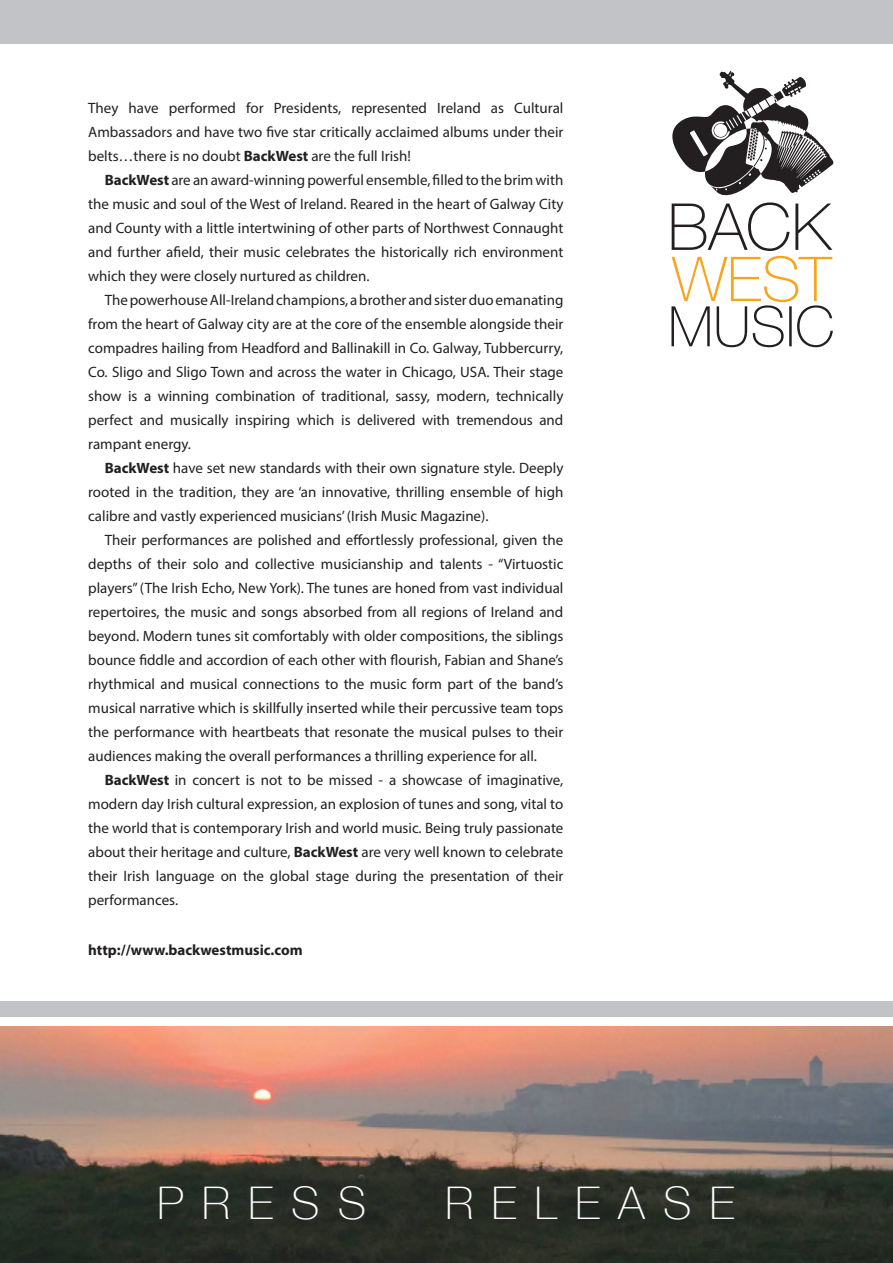
<style>
.page{position:relative;width:893px;height:1263px;background:#fff}
.page>*{position:absolute;margin:0;border:0;box-sizing:border-box;transform-origin:0 0}
.t1{font:100 45px "Helvetica Neue";letter-spacing:.4em;color:#fff}
.t2{font:15px/24px "Myriad Pro";color:#231f20;text-align:justify}
.t3{font:700 15px "Myriad Pro";color:#231f20}
.s1{font-weight:700}
</style>
<div class="page">
<svg style="left:671px;top:71px;width:163px;height:276px"></svg>
<img style="left:0;top:1027px;width:893px;height:236px">
<div style="left:0;top:0;width:893px;height:43px;background:#c2c3c6"></div>
<div style="left:0;top:1001px;width:893px;height:16px;background:#c2c3c6"></div>
<p class="t2" style="left:88px;top:96px;width:477px">They have performed for Presidents, represented Ireland as Cultural Ambassadors and have two five star critically acclaimed albums under their belts…there is no doubt <span class="s1">BackWest</span> are the full Irish!</p>
<p class="t2" style="left:88px;top:168px;width:477px;text-indent:16px"><span class="s1">BackWest</span> are an award-winning powerful ensemble, filled to the brim with the music and soul of the West of Ireland. Reared in the heart of Galway City and County with a little intertwining of other parts of Northwest Connaught and further afield, their music celebrates the historically rich environment which they were closely nurtured as children.</p>
<p class="t2" style="left:88px;top:288px;width:477px;text-indent:16px">The powerhouse All-Ireland champions, a brother and sister duo emanating from the heart of Galway city are at the core of the ensemble alongside their compadres hailing from Headford and Ballinakill in Co. Galway, Tubbercurry, Co. Sligo and Sligo Town and across the water in Chicago, USA. Their stage show is a winning combination of traditional, sassy, modern, technically perfect and musically inspiring which is delivered with tremendous and rampant energy.</p>
<p class="t2" style="left:88px;top:456px;width:477px;text-indent:16px"><span class="s1">BackWest</span> have set new standards with their own signature style. Deeply rooted in the tradition, they are ‘an innovative, thrilling ensemble of high calibre and vastly experienced musicians’ (Irish Music Magazine).</p>
<p class="t2" style="left:88px;top:528px;width:477px;text-indent:16px">Their performances are polished and effortlessly professional, given the depths of their solo and collective musicianship and talents - “Virtuostic players” (The Irish Echo, New York). The tunes are honed from vast individual repertoires, the music and songs absorbed from all regions of Ireland and beyond. Modern tunes sit comfortably with older compositions, the siblings bounce fiddle and accordion of each other with flourish, Fabian and Shane’s rhythmical and musical connections to the music form part of the band’s musical narrative which is skillfully inserted while their percussive team tops the performance with heartbeats that resonate the musical pulses to their audiences making the overall performances a thrilling experience for all.</p>
<p class="t2" style="left:88px;top:768px;width:477px;text-indent:16px"><span class="s1">BackWest</span> in concert is not to be missed - a showcase of imaginative, modern day Irish cultural expression, an explosion of tunes and song, vital to the world that is contemporary Irish and world music. Being truly passionate about their heritage and culture, <span class="s1">BackWest</span> are very well known to celebrate their Irish language on the global stage during the presentation of their performances.</p>
<p class="t3" style="left:88px;top:940px;width:216px">http://www.backwestmusic.com</p>
<h1 class="t1" style="left:157px;top:1169px;width:210px">PRESS</h1>
<h1 class="t1" style="left:445px;top:1169px;width:291px">RELEASE</h1>
</div>
